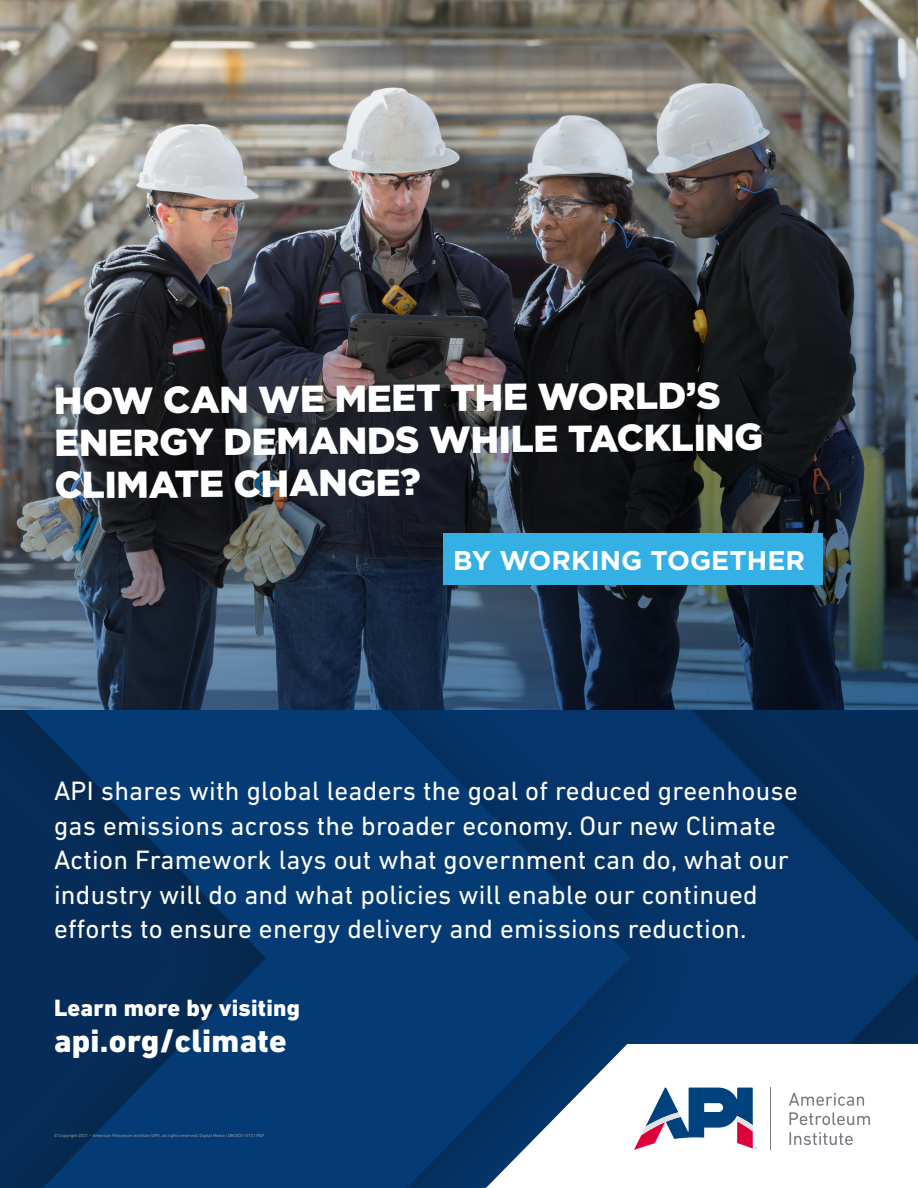
<style>
.page{position:relative;width:918px;height:1188px;background:#fff}
.page>*{position:absolute;margin:0;border:0;box-sizing:border-box;transform-origin:0 0}
.t1{font:900 37.5px/41.2px "Gotham";color:#fff}
.t2{font:800 33px "DIN Next LT Pro";letter-spacing:.01em;color:#fff}
.t3{font:27px/34.5px "DIN Next LT Pro";letter-spacing:.01em;color:#fff}
.t4{font:700 27px "Gotham";color:#fff}
.t5{font:800 24px "DIN Next LT Pro";letter-spacing:.01em;color:#fff}
.t6{font:4.5px "DIN Next LT Pro";color:#959a9e}
</style>
<div class="page">
<img style="left:0;top:0;width:918px;height:711px">
<svg style="left:0;top:711px;width:918px;height:477px;background:#043569"></svg>
<div style="left:443px;top:534px;width:380px;height:51px;background:#35b0e5"></div>
<svg style="left:483px;top:1041px;width:435px;height:147px"></svg>
<h1 class="t1" style="left:53px;top:383px;width:711px;rotate:-1deg">HOW CAN WE MEET THE WORLD’S<br>ENERGY DEMANDS WHILE TACKLING<br>CLIMATE CHANGE?</h1>
<p class="t4" style="left:453px;top:542px;width:353px">BY WORKING TOGETHER</p>
<p class="t3" style="left:54px;top:773px;width:745px">API shares with global leaders the goal of reduced greenhouse gas emissions across the broader economy. Our new Climate Action Framework lays out what government can do, what our industry will do and what policies will enable our continued efforts to ensure energy delivery and emissions reduction.</p>
<p class="t5" style="left:54px;top:994px;width:248px">Learn more by visiting</p>
<p class="t2" style="left:54px;top:1021px;width:234px">api.org/climate</p>
<p class="t6" style="left:54px;top:1133px;width:212px">© Copyright 2021 – American Petroleum Institute (API), all rights reserved. Digital Media | DM2021-073 | PDF</p>
</div>
